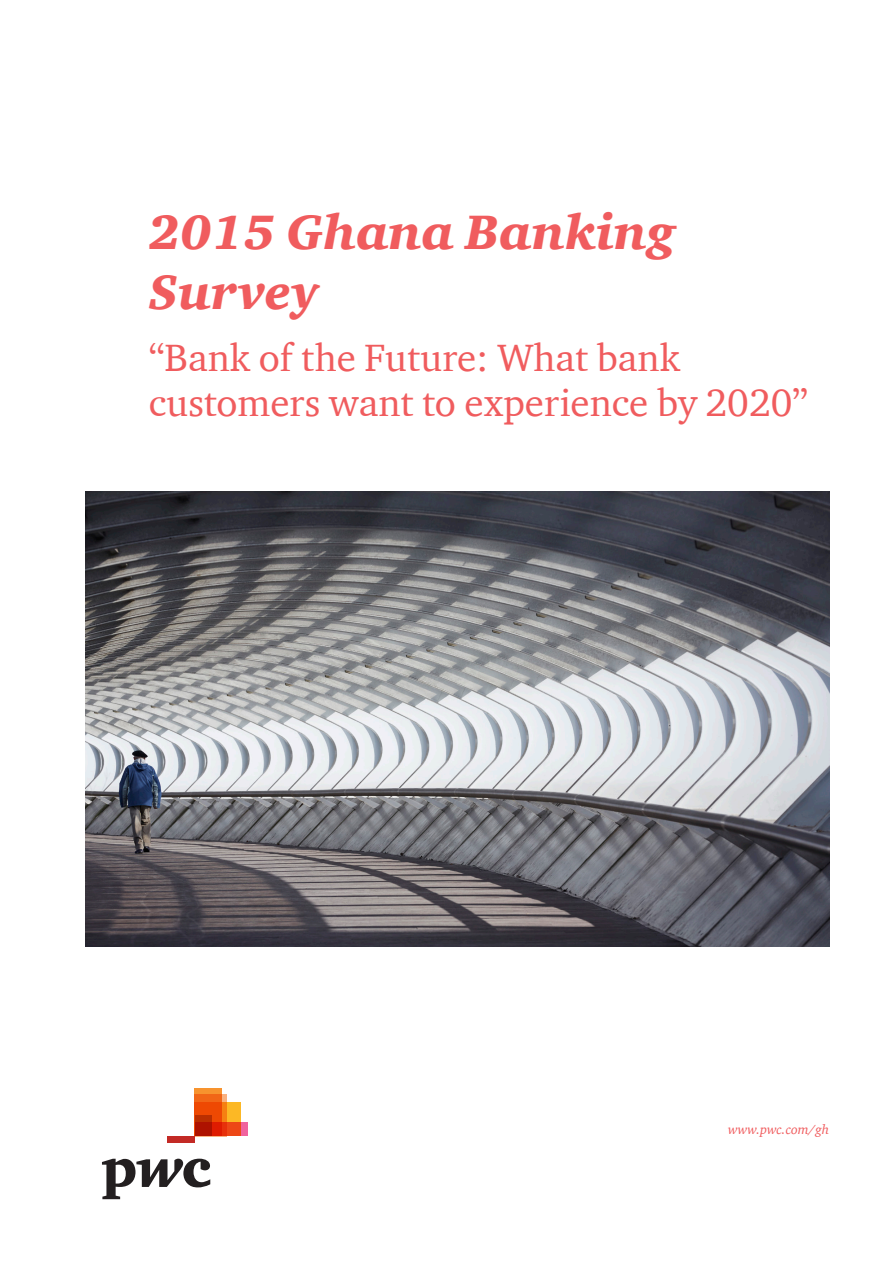
<style>
.page{position:relative;width:893px;height:1263px;background:#fff}
.page>*{position:absolute;margin:0;border:0;box-sizing:border-box;transform-origin:0 0}
.Headline_1{font:italic 900 49.5px/59.4px "ITC Charter Com";color:#f05c5e}
.Headline_2{font:39px/45px "ITC Charter Com";color:#f05c5e}
.Body{font:italic 13.5px "ITC Charter Com";color:#f05c5e}
</style>
<div class="page">
<img style="left:85px;top:491px;width:744px;height:456px">
<div style="left:195px;top:1102px;width:46px;height:34px;background:#fcb825"></div>
<svg style="left:227px;top:1122px;width:21px;height:14px"></svg>
<svg style="left:222px;top:1094px;width:5px;height:42px"></svg>
<svg style="left:195px;top:1089px;width:27px;height:47px"></svg>
<div style="left:195px;top:1116px;width:17px;height:20px;background:linear-gradient(to bottom,#b82901,#ab0b00)"></div>
<div style="left:168px;top:1136px;width:27px;height:7px;background:#c32a25"></div>
<svg style="left:102px;top:1159px;width:108px;height:40px"></svg>
<p class="Headline_1" style="left:149px;top:202px;width:528px">2015 Ghana Banking<br>Survey</p>
<p class="Headline_2" style="left:149px;top:334px;width:661px">“Bank of the Future: What bank customers want to experience by 2020”</p>
<p class="Body" style="left:728px;top:1121px;width:102px">www.pwc.com/gh</p>
</div>
